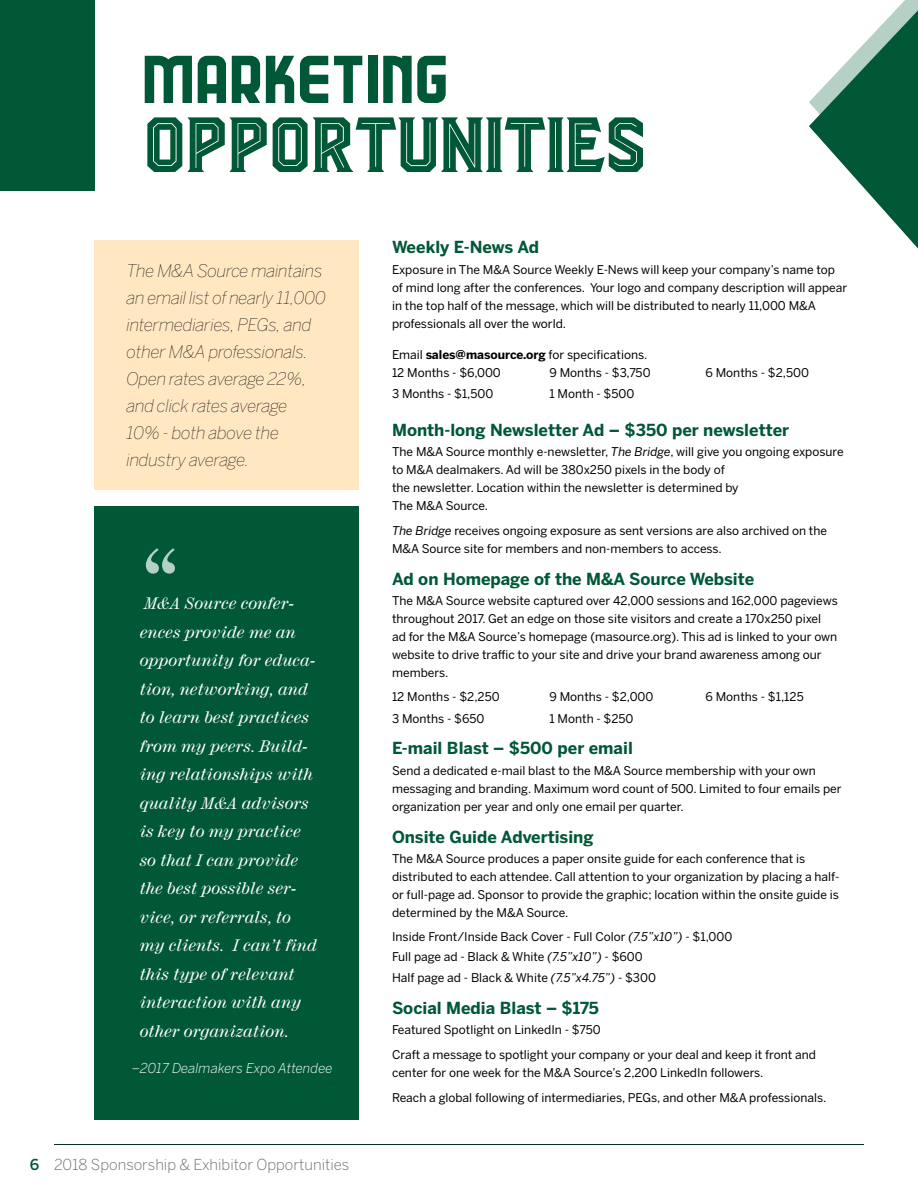
<style>
.page{position:relative;width:918px;height:1188px;background:#fff}
.page>*{position:absolute;margin:0;border:0;box-sizing:border-box;transform-origin:0 0}
.t1{font:108px "Century 725 Condensed BT";color:#b5d0c5}
.t2{font:78px "Blacktroops Inline";color:#005837}
.t3{font:60px "A25 SQUANOVA";color:#005837}
.t4{font:italic 100 17.25px/27px "Benton Sans";letter-spacing:-.02em;color:#000}
.t5{font:italic 16.5px/28.5px "Century 725 BT";color:#fff}
.t6{font:700 16.5px "Benton Sans";color:#005837}
.t7{font:300 15px "Benton Sans";color:#6d6e71}
.t8{font:italic 300 13.5px "Benton Sans";color:#fff}
.t9{font:12px/18px "Benton Sans";color:#000}
.s1{font-weight:500;color:#005837}
.s2{font-weight:700}
.s3{font-style:italic}
</style>
<div class="page">
<hr style="left:54px;top:1144px;width:810px;height:1px;background:#033421">
<div style="left:0;top:0;width:94px;height:190px;background:#005837"></div>
<svg style="left:809px;top:0;width:109px;height:249px"></svg>
<div style="left:94px;top:506px;width:265px;height:614px;background:#005837"></div>
<div style="left:94px;top:240px;width:265px;height:249px;background:#ffe7c2"></div>
<h3 class="t3" style="left:145px;top:47px;width:308px">MARKETING</h3>
<h2 class="t2" style="left:145px;top:94px;width:503px">OPPORTUNITIES</h2>
<h3 class="t4" style="left:127px;top:257px;width:201px">The M&amp;A Source maintains an email list of nearly 11,000 intermediaries, PEGs, and other M&amp;A professionals.<br>Open rates average 22%, and click rates average<br>10% - both above the industry average.</h3>
<h1 class="t1" style="left:140px;top:522px;width:41px">“</h1>
<p class="t5" style="left:140px;top:589px;width:179px">M&amp;A Source confer&shy;ences provide me an opportunity for educa&shy;tion, networking, and to learn best practices from my peers. Build&shy;ing relationships with quality M&amp;A advisors is key to my practice so that I can provide the best possible ser&shy;vice, or referrals, to my clients. I can’t find this type of relevant interaction with any other organization.</p>
<p class="t8" style="left:132px;top:1060px;width:202px">–2017 Dealmakers Expo Attendee</p>
<p class="t7" style="left:30px;top:1156px;width:321px"><span class="s1">6</span> 2018 Sponsorship &amp; Exhibitor Opportunities</p>
<h3 class="t6" style="left:392px;top:237px;width:149px">Weekly E-News Ad</h3>
<p class="t9" style="left:392px;top:260px;width:457px">Exposure in The M&amp;A Source Weekly E-News will keep your company’s name top of mind long after the conferences. Your logo and company description will appear in the top half of the message, which will be distributed to nearly 11,000 M&amp;A professionals all over the world.</p>
<p class="t9" style="left:392px;top:346px;width:257px">Email <span class="s2">sales@masource.org</span> for specifications.<br>12 Months - $6,000</p>
<p class="t9" style="left:550px;top:364px;width:103px">9 Months - $3,750</p>
<p class="t9" style="left:706px;top:364px;width:105px">6 Months - $2,500</p>
<p class="t9" style="left:392px;top:385px;width:103px">3 Months - $1,500</p>
<p class="t9" style="left:550px;top:385px;width:86px">1 Month - $500</p>
<h3 class="t6" style="left:392px;top:420px;width:399px">Month-long Newsletter Ad – $350 per newsletter</h3>
<p class="t9" style="left:392px;top:443px;width:453px">The M&amp;A Source monthly e-newsletter, <span class="s3">The Bridge</span>, will give you ongoing exposure to M&amp;A dealmakers. Ad will be 380x250 pixels in the body of<br>the newsletter. Location within the newsletter is determined by<br>The M&amp;A Source.</p>
<p class="t9" style="left:392px;top:522px;width:437px"><span class="s3">The Bridge</span> receives ongoing exposure as sent versions are also archived on the<br>M&amp;A Source site for members and non-members to access.</p>
<h3 class="t6" style="left:392px;top:569px;width:364px">Ad on Homepage of the M&amp;A Source Website</h3>
<p class="t9" style="left:392px;top:592px;width:447px">The M&amp;A Source website captured over 42,000 sessions and 162,000 pageviews throughout 2017. Get an edge on those site visitors and create a 170x250 pixel ad for the M&amp;A Source’s homepage (masource.org). This ad is linked to your own website to drive traffic to your site and drive your brand awareness among our members.</p>
<p class="t9" style="left:392px;top:687px;width:109px">12 Months - $2,250</p>
<p class="t9" style="left:550px;top:687px;width:105px">9 Months - $2,000</p>
<p class="t9" style="left:706px;top:687px;width:100px">6 Months - $1,125</p>
<p class="t9" style="left:392px;top:709px;width:94px">3 Months - $650</p>
<p class="t9" style="left:550px;top:709px;width:86px">1 Month - $250</p>
<h3 class="t6" style="left:392px;top:739px;width:242px">E-mail Blast – $500 per email</h3>
<p class="t9" style="left:392px;top:762px;width:451px">Send a dedicated e-mail blast to the M&amp;A Source membership with your own messaging and branding. Maximum word count of 500. Limited to four emails per organization per year and only one email per quarter.</p>
<h3 class="t6" style="left:392px;top:827px;width:203px">Onsite Guide Advertising</h3>
<p class="t9" style="left:392px;top:850px;width:449px">The M&amp;A Source produces a paper onsite guide for each conference that is distributed to each attendee. Call attention to your organization by placing a half&shy;or full-page ad. Sponsor to provide the graphic; location within the onsite guide is determined by the M&amp;A Source.</p>
<p class="t9" style="left:392px;top:926px;width:342px;line-height:20.7px">Inside Front/Inside Back Cover - Full Color <span class="s3">(7.5”x10”)</span> - $1,000<br>Full page ad - Black &amp; White <span class="s3">(7.5”x10”)</span> - $600<br>Half page ad - Black &amp; White <span class="s3">(7.5”x4.75”)</span> - $300</p>
<h3 class="t6" style="left:392px;top:998px;width:208px">Social Media Blast – $175</h3>
<p class="t9" style="left:392px;top:1018px;width:425px;line-height:24.8px">Featured Spotlight on LinkedIn - $750<br>Craft a message to spotlight your company or your deal and keep it front and</p>
<p class="t9" style="left:392px;top:1060px;width:436px;line-height:24.8px">center for one week for the M&amp;A Source’s 2,200 LinkedIn followers.<br>Reach a global following of intermediaries, PEGs, and other M&amp;A professionals.</p>
</div>
